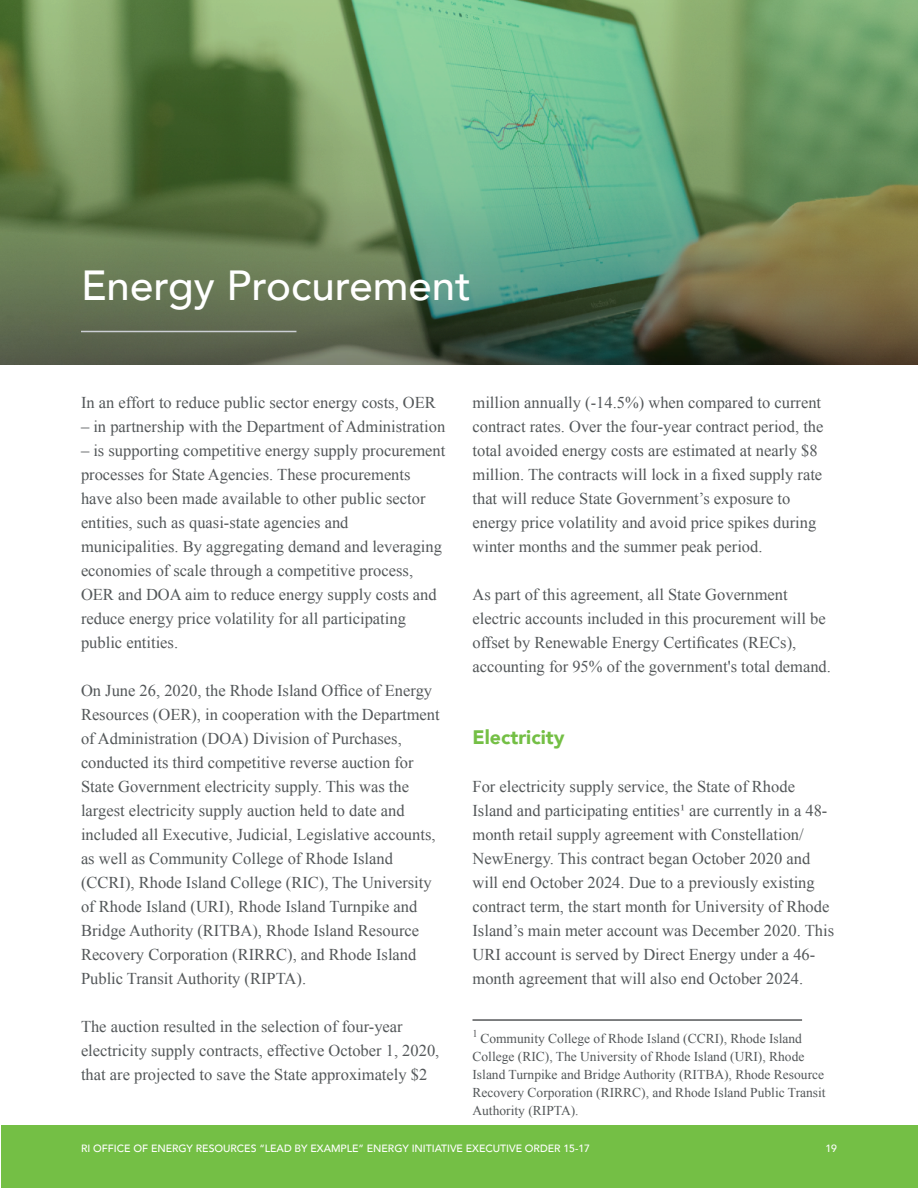
<style>
.page{position:relative;width:918px;height:1188px;background:#fff}
.page>*{position:absolute;margin:0;border:0;box-sizing:border-box;transform-origin:0 0}
.t1{font:500 42px "Avenir";color:#fff}
.t2{font:900 19.5px "Avenir";color:#74bf45}
.t3{font:16.5px/24px "Times New Roman";color:#535759}
.t4{font:13.5px/18px "Times New Roman";color:#535759}
.t5{font:500 10.5px "Avenir";letter-spacing:-.005em;color:#fff}
</style>
<div class="page">
<div style="left:1px;top:1125px;width:917px;height:63px;background:#74bf45"></div>
<svg style="left:0;top:0;width:918px;height:364px;background:#698c60"></svg>
<hr style="left:81px;top:331px;width:215px;height:1px;background:#cbced4">
<hr style="left:472px;top:1019px;width:330px;height:2px;background:#555759">
<h1 class="t1" style="left:81px;top:258px;width:391px">Energy Procurement</h1>
<p class="t3" style="left:81px;top:392px;width:356px">In an effort to reduce public sector energy costs, OER</p>
<p class="t3" style="left:81px;top:416px;width:366px">– in partnership with the Department of Administration</p>
<p class="t3" style="left:81px;top:440px;width:366px">– is supporting competitive energy supply procurement processes for State Agencies. These procurements have also been made available to other public sector entities, such as quasi-state agencies and municipalities. By aggregating demand and leveraging economies of scale through a competitive process, OER and DOA aim to reduce energy supply costs and reduce energy price volatility for all participating public entities.</p>
<p class="t3" style="left:81px;top:680px;width:360px">On June 26, 2020, the Rhode Island Office of Energy Resources (OER), in cooperation with the Department of Administration (DOA) Division of Purchases, conducted its third competitive reverse auction for State Government electricity supply. This was the largest electricity supply auction held to date and included all Executive, Judicial, Legislative accounts, as well as Community College of Rhode Island (CCRI), Rhode Island College (RIC), The University of Rhode Island (URI), Rhode Island Turnpike and Bridge Authority (RITBA), Rhode Island Resource Recovery Corporation (RIRRC), and Rhode Island Public Transit Authority (RIPTA).</p>
<p class="t3" style="left:81px;top:1016px;width:360px">The auction resulted in the selection of four-year electricity supply contracts, effective October 1, 2020, that are projected to save the State approximately $2</p>
<p class="t4" style="left:472px;top:1031px;width:355px"><sup>1</sup> Community College of Rhode Island (CCRI), Rhode Island College (RIC), The University of Rhode Island (URI), Rhode Island Turnpike and Bridge Authority (RITBA), Rhode Resource Recovery Corporation (RIRRC), and Rhode Island Public Transit Authority (RIPTA).</p>
<p class="t3" style="left:472px;top:392px;width:353px">million annually (-14.5%) when compared to current contract rates. Over the four-year contract period, the total avoided energy costs are estimated at nearly $8 million. The contracts will lock in a fixed supply rate that will reduce State Government’s exposure to energy price volatility and avoid price spikes during winter months and the summer peak period.</p>
<p class="t3" style="left:472px;top:584px;width:360px">As part of this agreement, all State Government electric accounts included in this procurement will be offset by Renewable Energy Certificates (RECs), accounting for 95% of the government's total demand.</p>
<p class="t2" style="left:472px;top:724px;width:94px">Electricity</p>
<p class="t3" style="left:472px;top:776px;width:363px">For electricity supply service, the State of Rhode Island and participating entities¹ are currently in a 48- month retail supply agreement with Constellation/ NewEnergy. This contract began October 2020 and will end October 2024. Due to a previously existing contract term, the start month for University of Rhode Island’s main meter account was December 2020. This URI account is served by Direct Energy under a 46- month agreement that will also end October 2024.</p>
<p class="t5" style="left:81px;top:1142px;width:511px">RI OFFICE OF ENERGY RESOURCES “LEAD BY EXAMPLE” ENERGY INITIATIVE EXECUTIVE ORDER 15-17</p>
<p class="t5" style="left:825px;top:1142px;width:13px">19</p>
</div>
